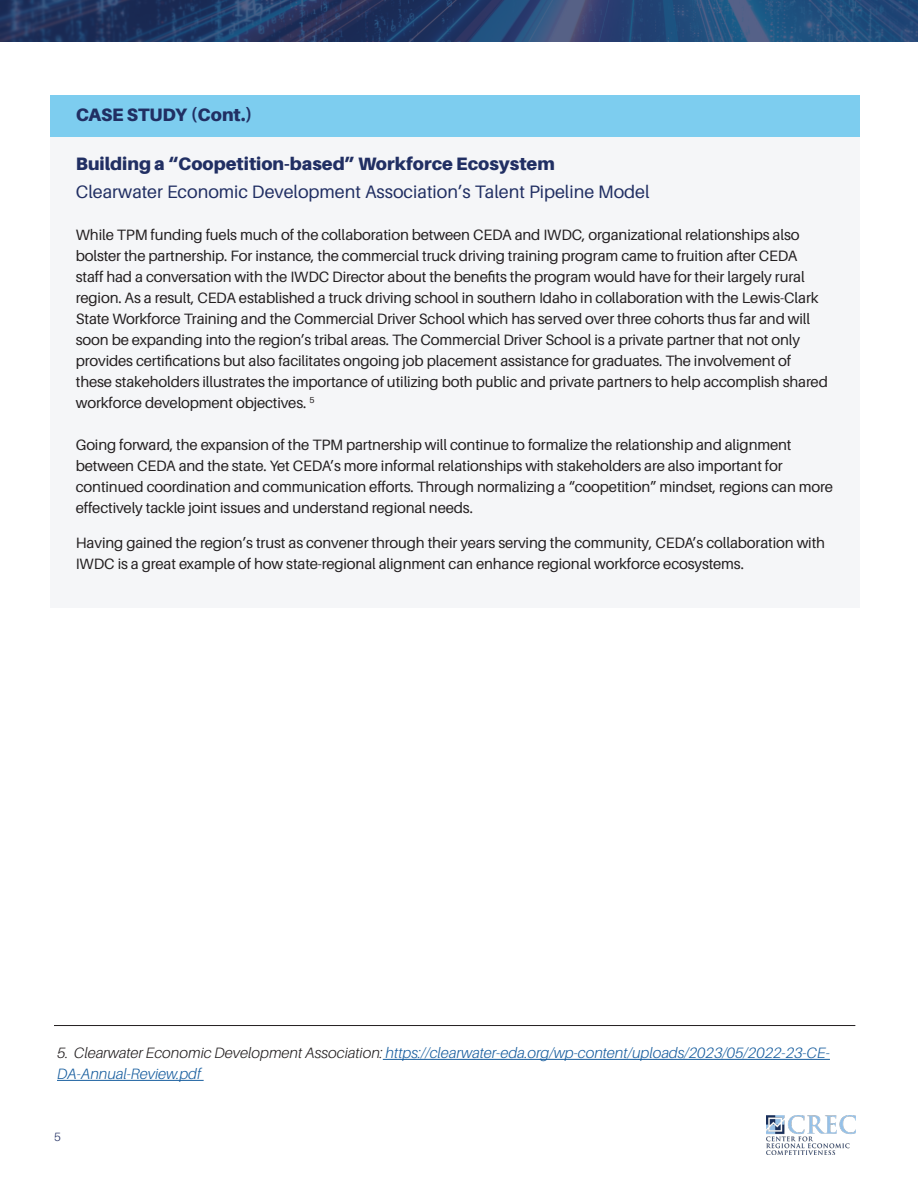
<style>
.page{position:relative;width:918px;height:1188px;background:#fff}
.page>*{position:absolute;margin:0;border:0;box-sizing:border-box;transform-origin:0 0}
.t1{font:900 18px "Aileron";color:#212f63}
.t2{font:18px "Aileron";color:#212f63}
.t3{font:15px/21px "Aileron";letter-spacing:-.01em;color:#231f20}
.t4{font:italic 300 15px/21px "Aileron";color:#175d9e}
.t5{font:300 12px "Aileron";color:#212f63}
.s1{color:#231f20}
</style>
<div class="page">
<svg style="left:0;top:0;width:918px;height:42px;background:#26426e"></svg>
<div style="left:50px;top:95px;width:810px;height:513px;background:#f5f6f8"></div>
<div style="left:50px;top:95px;width:810px;height:41px;background:#7dcdef"></div>
<hr style="left:54px;top:1025px;width:801px;height:1px;background:#231f20">
<hr style="left:383px;top:1059px;width:447px;height:1px;background:#175d9e">
<hr style="left:57px;top:1080px;width:147px;height:1px;background:#175d9e">
<img style="left:767px;top:1115px;width:88px;height:39px">
<p class="t1" style="left:76px;top:105px;width:178px">CASE STUDY (Cont.)</p>
<p class="t1" style="left:76px;top:153px;width:480px">Building a “Coopetition-based” Workforce Ecosystem</p>
<p class="t2" style="left:76px;top:182px;width:575px">Clearwater Economic Development Association’s Talent Pipeline Model</p>
<p class="t3" style="left:76px;top:225px;width:754px">While TPM funding fuels much of the collaboration between CEDA and IWDC, organizational relationships also bolster the partnership. For instance, the commercial truck driving training program came to fruition after CEDA staff had a conversation with the IWDC Director about the benefits the program would have for their largely rural region. As a result, CEDA established a truck driving school in southern Idaho in collaboration with the Lewis-Clark State Workforce Training and the Commercial Driver School which has served over three cohorts thus far and will soon be expanding into the region’s tribal areas. The Commercial Driver School is a private partner that not only provides certifications but also facilitates ongoing job placement assistance for graduates. The involvement of these stakeholders illustrates the importance of utilizing both public and private partners to help accomplish shared workforce development objectives. <sup>5</sup></p>
<p class="t3" style="left:76px;top:435px;width:759px">Going forward, the expansion of the TPM partnership will continue to formalize the relationship and alignment between CEDA and the state. Yet CEDA’s more informal relationships with stakeholders are also important for continued coordination and communication efforts. Through normalizing a “coopetition” mindset, regions can more effectively tackle joint issues and understand regional needs.</p>
<p class="t3" style="left:76px;top:532px;width:751px">Having gained the region’s trust as convener through their years serving the community, CEDA’s collaboration with<br>IWDC is a great example of how state-regional alignment can enhance regional workforce ecosystems.</p>
<p class="t4" style="left:57px;top:1042px;width:774px"><span class="s1">5. Clearwater Economic Development Association:</span> https://clearwater-eda.org/wp-content/uploads/2023/05/2022-23-CE-<br>DA-Annual-Review.pdf</p>
<p class="t5" style="left:54px;top:1130px;width:8px">5</p>
</div>
